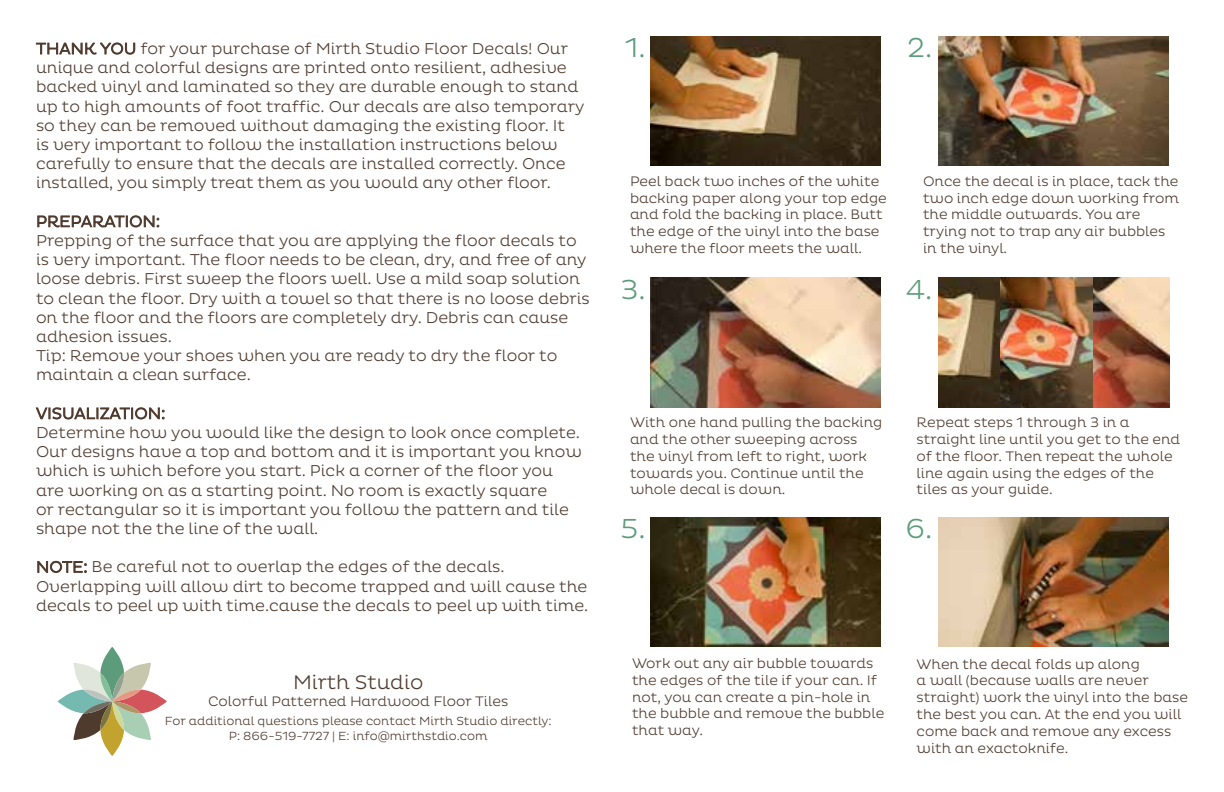
<style>
.page{position:relative;width:1224px;height:792px;background:#fff}
.page>*{position:absolute;margin:0;border:0;box-sizing:border-box;transform-origin:0 0}
.t1{font:300 28px "Pluto";color:#5c9c7a}
.t2{font:300 20px "Pluto";color:#4f3b2e}
.t3{font:300 16px/19.2px "Pluto";color:#4f3b2e}
.t4{font:300 14px/16.8px "Pluto";color:#4f3b2e}
.t5{font:300 12px/14.4px "Pluto";color:#4f3b2e;text-align:center}
</style>
<div class="page">
<img style="left:650px;top:36px;width:230px;height:130px">
<img style="left:650px;top:278px;width:230px;height:129px">
<img style="left:650px;top:517px;width:230px;height:130px">
<img style="left:938px;top:36px;width:230px;height:130px">
<img style="left:938px;top:517px;width:230px;height:130px">
<svg style="left:58px;top:647px;width:109px;height:109px"></svg>
<img style="left:938px;top:278px;width:231px;height:129px">
<svg style="left:36px;top:42px;width:99px;height:13px"></svg>
<svg style="left:37px;top:215px;width:122px;height:12px"></svg>
<svg style="left:36px;top:407px;width:128px;height:12px"></svg>
<svg style="left:37px;top:561px;width:50px;height:12px"></svg>
<p class="t3" style="left:36px;top:39px;width:550px">THANK YOU for your purchase of Mirth Studio Floor Decals! Our unique and colorful designs are printed onto resilient, adhesive backed vinyl and laminated so they are durable enough to stand up to high amounts of foot traffic. Our decals are also temporary so they can be removed without damaging the existing floor. It<br>is very important to follow the installation instructions below carefully to ensure that the decals are installed correctly. Once installed, you simply treat them as you would any other floor.</p>
<p class="t3" style="left:36px;top:212px;width:555px">PREPARATION:<br>Prepping of the surface that you are applying the floor decals to is very important. The floor needs to be clean, dry, and free of any loose debris. First sweep the floors well. Use a mild soap solution to clean the floor. Dry with a towel so that there is no loose debris on the floor and the floors are completely dry. Debris can cause adhesion issues.<br>Tip: Remove your shoes when you are ready to dry the floor to maintain a clean surface.</p>
<p class="t3" style="left:36px;top:404px;width:547px">VISUALIZATION:<br>Determine how you would like the design to look once complete.<br>Our designs have a top and bottom and it is important you know which is which before you start. Pick a corner of the floor you are working on as a starting point. No room is exactly square<br>or rectangular so it is important you follow the pattern and tile shape not the the line of the wall.</p>
<p class="t3" style="left:36px;top:558px;width:554px">NOTE: Be careful not to overlap the edges of the decals.<br>Overlapping will allow dirt to become trapped and will cause the decals to peel up with time.cause the decals to peel up with time.</p>
<p class="t2" style="left:293px;top:671px;width:132px">Mirth Studio</p>
<p class="t4" style="left:208px;top:693px;width:302px">Colorful Patterned Hardwood Floor Tiles</p>
<p class="t5" style="left:165px;top:714px;width:388px">For additional questions please contact Mirth Studio directly:<br>P: 866-519-7727 | E: info@mirthstdio.com</p>
<h1 class="t1" style="left:625px;top:32px;width:22px">1.</h1>
<h1 class="t1" style="left:907px;top:32px;width:27px">2.</h1>
<p class="t4" style="left:630px;top:173px;width:258px">Peel back two inches of the white backing paper along your top edge and fold the backing in place. Butt the edge of the vinyl into the base where the floor meets the wall.</p>
<h1 class="t1" style="left:621px;top:273px;width:27px">3.</h1>
<p class="t4" style="left:923px;top:173px;width:257px">Once the decal is in place, tack the two inch edge down working from the middle outwards. You are trying not to trap any air bubbles in the vinyl.</p>
<h1 class="t1" style="left:906px;top:273px;width:28px">4.</h1>
<p class="t4" style="left:630px;top:414px;width:254px">With one hand pulling the backing and the other sweeping across the vinyl from left to right, work towards you. Continue until the whole decal is down.</p>
<h1 class="t1" style="left:621px;top:513px;width:27px">5.</h1>
<p class="t4" style="left:917px;top:414px;width:265px">Repeat steps 1 through 3 in a straight line until you get to the end of the floor. Then repeat the whole line again using the edges of the tiles as your guide.</p>
<h1 class="t1" style="left:905px;top:513px;width:28px">6.</h1>
<p class="t4" style="left:632px;top:655px;width:254px">Work out any air bubble towards the edges of the tile if your can. If not, you can create a pin-hole in the bubble and remove the bubble that way.</p>
<p class="t4" style="left:917px;top:656px;width:273px">When the decal folds up along<br>a wall (because walls are never straight) work the vinyl into the base the best you can. At the end you will come back and remove any excess with an exactoknife.</p>
</div>
